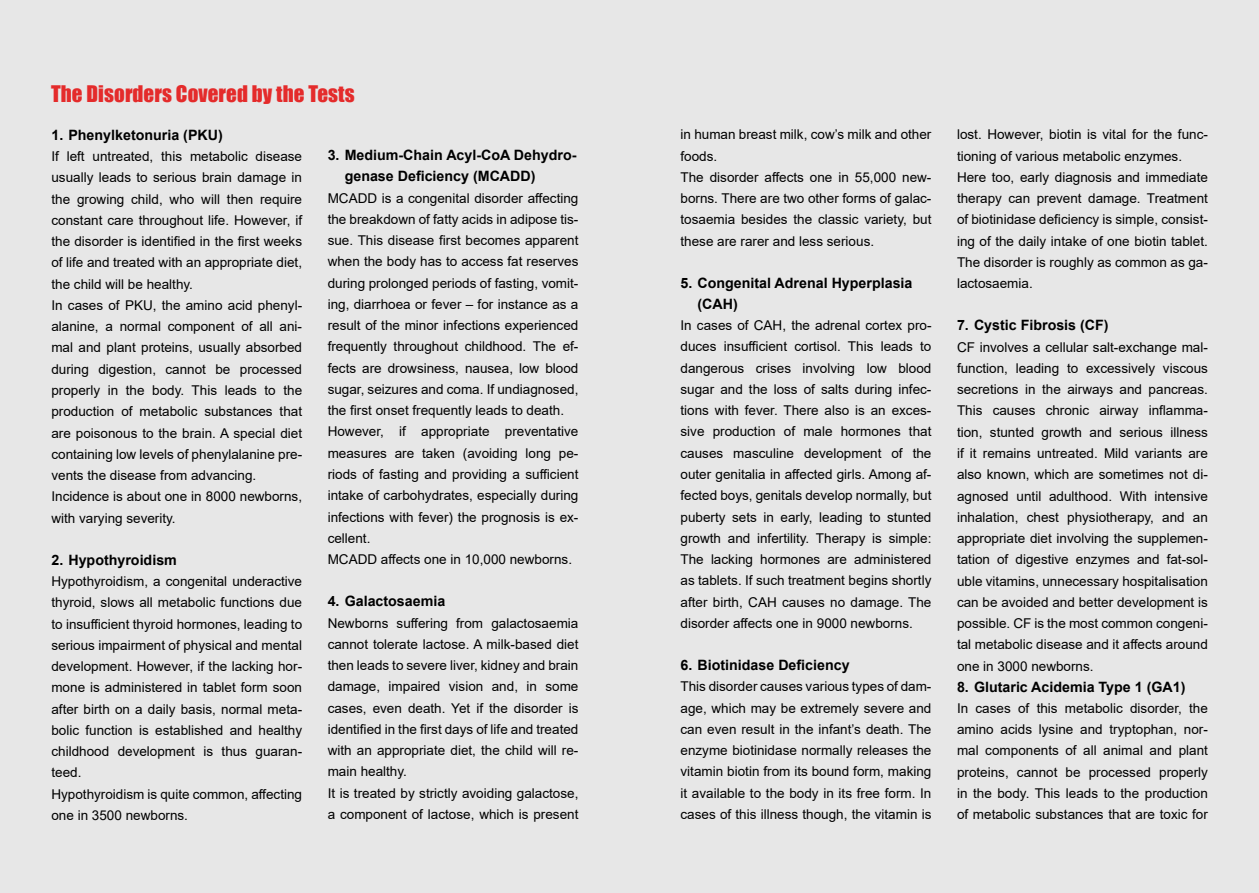
<style>
.page{position:relative;width:1259px;height:893px;background:#e7e7e7}
.page>*{position:absolute;margin:0;border:0;box-sizing:border-box;transform-origin:0 0}
.t1{font:21px "Impact";letter-spacing:.005em;color:#e42b2b}
.t2{font:700 14.25px/21px "Arial";color:#000}
.t3{font:13.5px/21.3px "Arial";color:#000}
</style>
<div class="page">
<h1 class="t1" style="left:51px;top:77px;width:305px">The Disorders Covered by the Tests</h1>
<p class="t2" style="left:51px;top:124px;width:173px">1. Phenylketonuria (PKU)</p>
<p class="t3" style="left:51px;top:146px;width:252px">If left untreated, this metabolic disease usually leads to serious brain damage in the growing child, who will then require constant care throughout life. However, if the disorder is identified in the first weeks of life and treated with an appropriate diet, the child will be healthy.<br>In cases of PKU, the amino acid phenyl&shy;alanine, a normal component of all ani&shy;mal and plant proteins, usually absorbed during digestion, cannot be processed properly in the body. This leads to the production of metabolic substances that are poisonous to the brain. A special diet containing low levels of phenylalanine pre&shy;vents the disease from advancing.<br>Incidence is about one in 8000 newborns, with varying severity.</p>
<p class="t2" style="left:51px;top:549px;width:127px">2. Hypothyroidism</p>
<p class="t3" style="left:51px;top:571px;width:252px">Hypothyroidism, a congenital underactive thyroid, slows all metabolic functions due to insufficient thyroid hormones, leading to serious impairment of physical and mental development. However, if the lacking hor&shy;mone is administered in tablet form soon after birth on a daily basis, normal meta&shy;bolic function is established and healthy childhood development is thus guaran&shy;teed.<br>Hypothyroidism is quite common, affecting one in 3500 newborns.</p>
<p class="t2" style="left:345px;top:145px;width:233px;text-indent:-17px">3. Medium-Chain Acyl-CoA Dehydro&shy;genase Deficiency (MCADD)</p>
<p class="t3" style="left:328px;top:187px;width:252px">MCADD is a congenital disorder affecting the breakdown of fatty acids in adipose tis&shy;sue. This disease first becomes apparent when the body has to access fat reserves during prolonged periods of fasting, vomit&shy;ing, diarrhoea or fever – for instance as a result of the minor infections experienced frequently throughout childhood. The ef&shy;fects are drowsiness, nausea, low blood sugar, seizures and coma. If undiagnosed, the first onset frequently leads to death.<br>However, if appropriate preventative measures are taken (avoiding long pe&shy;riods of fasting and providing a sufficient intake of carbohydrates, especially during infections with fever) the prognosis is ex&shy;cellent.<br>MCADD affects one in 10,000 newborns.</p>
<p class="t2" style="left:328px;top:591px;width:119px">4. Galactosaemia</p>
<p class="t3" style="left:328px;top:612px;width:252px">Newborns suffering from galactosaemia cannot tolerate lactose. A milk-based diet then leads to severe liver, kidney and brain damage, impaired vision and, in some cases, even death. Yet if the disorder is identified in the first days of life and treated with an appropriate diet, the child will re&shy;main healthy.<br>It is treated by strictly avoiding galactose, a component of lactose, which is present</p>
<p class="t3" style="left:680px;top:124px;width:252px">in human breast milk, cow’s milk and other foods.<br>The disorder affects one in 55,000 new&shy;borns. There are two other forms of galac&shy;tosaemia besides the classic variety, but these are rarer and less serious.</p>
<p class="t2" style="left:697px;top:273px;width:216px;text-indent:-17px">5. Congenital Adrenal Hyperplasia (CAH)</p>
<p class="t3" style="left:680px;top:315px;width:252px;text-align:justify">In cases of CAH, the adrenal cortex pro&shy;duces insufficient cortisol. This leads to dangerous crises involving low blood sugar and the loss of salts during infec&shy;tions with fever. There also is an exces&shy;sive production of male hormones that causes masculine development of the outer genitalia in affected girls. Among af&shy;fected boys, genitals develop normally, but puberty sets in early, leading to stunted growth and infertility. Therapy is simple:<br>The lacking hormones are administered as tablets. If such treatment begins shortly after birth, CAH causes no damage. The disorder affects one in 9000 newborns.</p>
<p class="t2" style="left:680px;top:655px;width:171px">6. Biotinidase Deficiency</p>
<p class="t3" style="left:680px;top:676px;width:252px;text-align:justify">This disorder causes various types of dam&shy;age, which may be extremely severe and can even result in the infant’s death. The enzyme biotinidase normally releases the vitamin biotin from its bound form, making it available to the body in its free form. In cases of this illness though, the vitamin is</p>
<p class="t3" style="left:957px;top:124px;width:252px">lost. However, biotin is vital for the func&shy;tioning of various metabolic enzymes.<br>Here too, early diagnosis and immediate therapy can prevent damage. Treatment of biotinidase deficiency is simple, consist&shy;ing of the daily intake of one biotin tablet.<br>The disorder is roughly as common as ga&shy;lactosaemia.</p>
<p class="t2" style="left:957px;top:315px;width:153px">7. Cystic Fibrosis (CF)</p>
<p class="t3" style="left:957px;top:336px;width:252px;text-align:justify">CF involves a cellular salt-exchange mal&shy;function, leading to excessively viscous secretions in the airways and pancreas.<br>This causes chronic airway inflamma&shy;tion, stunted growth and serious illness if it remains untreated. Mild variants are also known, which are sometimes not di&shy;agnosed until adulthood. With intensive inhalation, chest physiotherapy, and an appropriate diet involving the supplemen&shy;tation of digestive enzymes and fat-sol&shy;uble vitamins, unnecessary hospitalisation can be avoided and better development is possible. CF is the most common congeni&shy;tal metabolic disease and it affects around one in 3000 newborns.</p>
<p class="t2" style="left:957px;top:676px;width:230px">8. Glutaric Acidemia Type 1 (GA1)</p>
<p class="t3" style="left:957px;top:697px;width:252px;text-align:justify">In cases of this metabolic disorder, the amino acids lysine and tryptophan, nor&shy;mal components of all animal and plant proteins, cannot be processed properly in the body. This leads to the production of metabolic substances that are toxic for</p>
</div>
